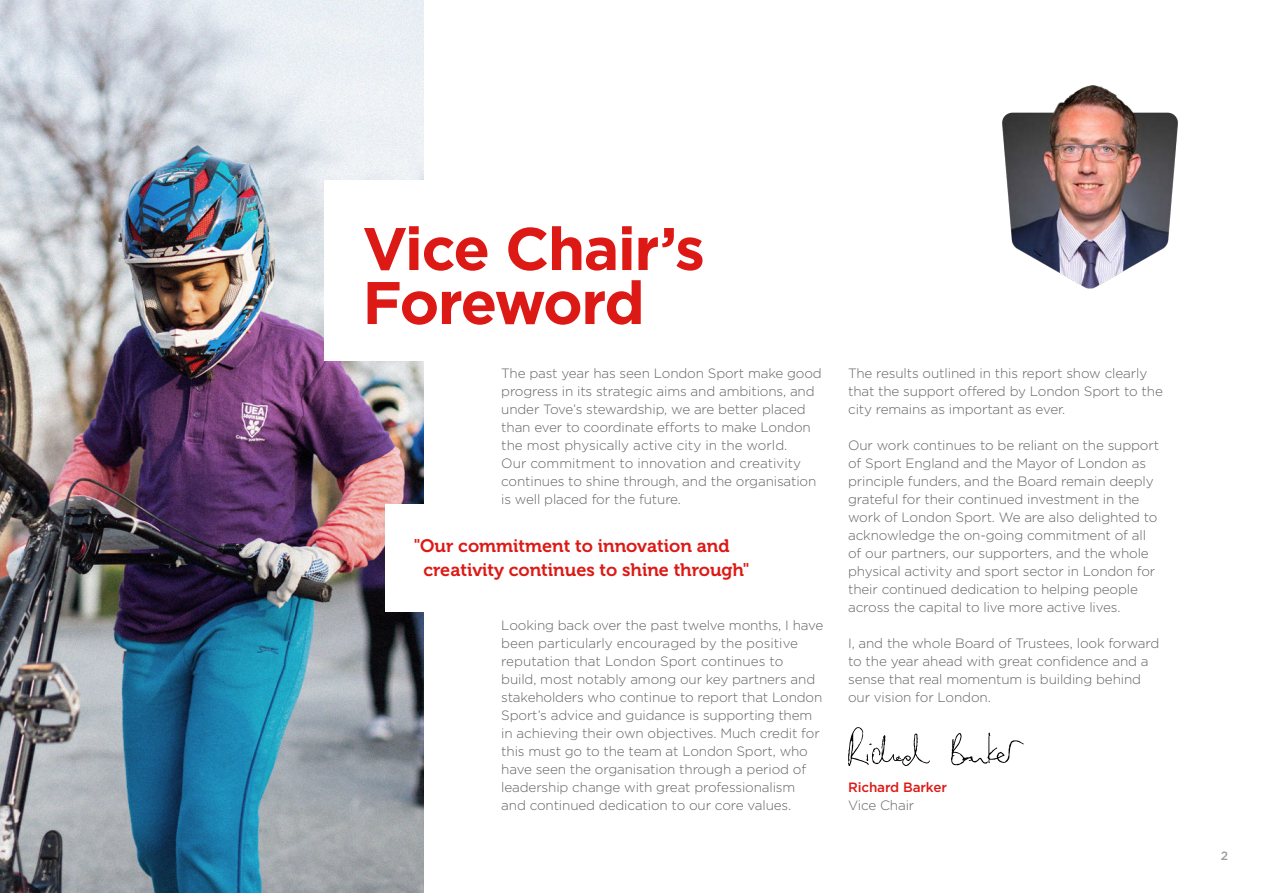
<style>
.page{position:relative;width:1263px;height:893px;background:#fff}
.page>*{position:absolute;margin:0;border:0;box-sizing:border-box;transform-origin:0 0}
.t1{font:700 60px/54px "Gotham";letter-spacing:-.03em;color:#dd1915}
.t2{font:18px/24px "Museo 700";color:#dd1915}
.t3{font:300 13.5px/18px "Gotham";letter-spacing:-.01em;color:#646363}
.t4{font:500 13.5px "Gotham";letter-spacing:-.01em;color:#dd1915}
.t5{font:500 12px "Gotham";color:#9d9d9c}
</style>
<div class="page">
<img style="left:0;top:0;width:423px;height:893px">
<div style="left:324px;top:180px;width:222px;height:180px;background:#fff"></div>
<div style="left:385px;top:504px;width:187px;height:107px;background:#fff"></div>
<img style="left:1002px;top:85px;width:176px;height:203px">
<svg style="left:951px;top:733px;width:73px;height:32px"></svg>
<svg style="left:848px;top:727px;width:82px;height:39px"></svg>
<h1 class="t1" style="left:362px;top:221px;width:344px">Vice Chair’s<br>Foreword</h1>
<p class="t3" style="left:501px;top:364px;width:322px">The past year has seen London Sport make good progress in its strategic aims and ambitions, and under Tove’s stewardship, we are better placed than ever to coordinate efforts to make London the most physically active city in the world.<br>Our commitment to innovation and creativity continues to shine through, and the organisation is well placed for the future.</p>
<h2 class="t2" style="left:423px;top:534px;width:327px;text-indent:-10px">"Our commitment to innovation and creativity continues to shine through"</h2>
<p class="t3" style="left:501px;top:616px;width:324px">Looking back over the past twelve months, I have been particularly encouraged by the positive reputation that London Sport continues to<br>build, most notably among our key partners and stakeholders who continue to report that London Sport’s advice and guidance is supporting them in achieving their own objectives. Much credit for this must go to the team at London Sport, who have seen the organisation through a period of leadership change with great professionalism and continued dedication to our core values.</p>
<p class="t3" style="left:848px;top:364px;width:316px">The results outlined in this report show clearly that the support offered by London Sport to the city remains as important as ever.</p>
<p class="t3" style="left:848px;top:436px;width:312px">Our work continues to be reliant on the support of Sport England and the Mayor of London as principle funders, and the Board remain deeply grateful for their continued investment in the work of London Sport. We are also delighted to acknowledge the on-going commitment of all of our partners, our supporters, and the whole physical activity and sport sector in London for their continued dedication to helping people across the capital to live more active lives.</p>
<p class="t3" style="left:848px;top:634px;width:313px">I, and the whole Board of Trustees, look forward to the year ahead with great confidence and a sense that real momentum is building behind our vision for London.</p>
<p class="t4" style="left:848px;top:778px;width:100px">Richard Barker</p>
<p class="t3" style="left:848px;top:796px;width:68px">Vice Chair</p>
<p class="t5" style="left:1221px;top:848px;width:9px">2</p>
</div>
